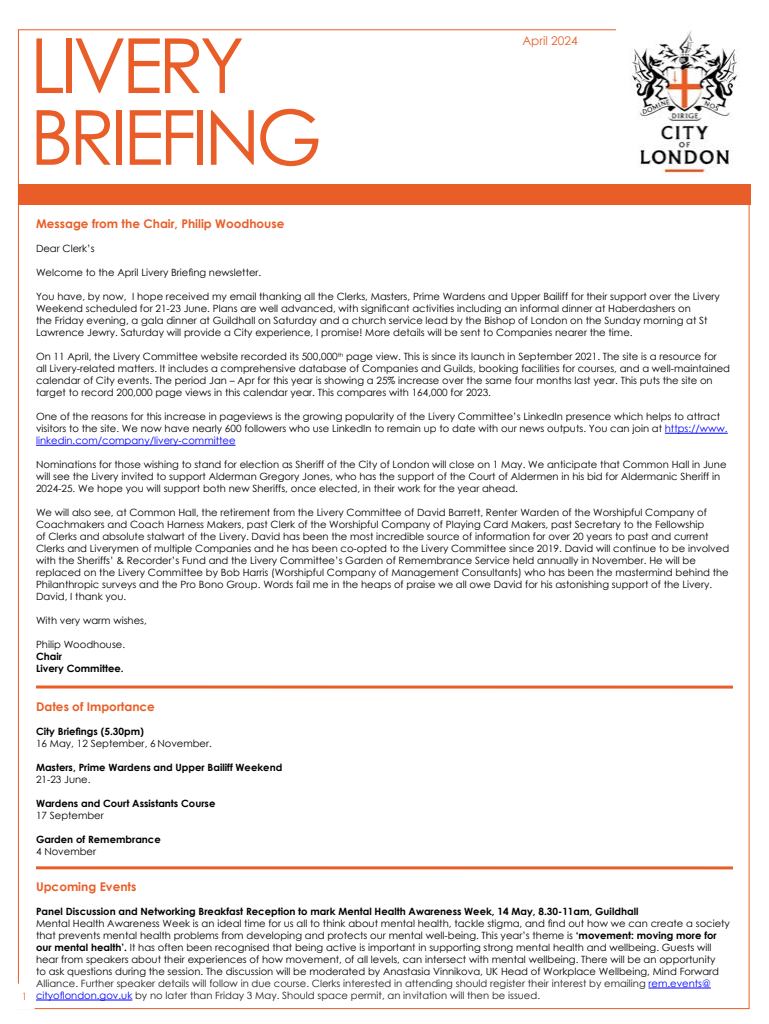
<style>
.page{position:relative;width:769px;height:1024px;background:#fff}
.page>*{position:absolute;margin:0;border:0;box-sizing:border-box;transform-origin:0 0}
.t1{font:76px/71.7px "Century Gothic";letter-spacing:-.06em;color:#e95e28}
.t2{font:700 12px "Century Gothic";color:#e95e28}
.t3{font:12px "Century Gothic";color:#e95e28}
.t4{font:10px/12px "Century Gothic";color:#000}
.t5{font:700 10px/12px "Century Gothic";color:#000}
.t6{font:10px "Century Gothic";color:#e95e28}
.s1{color:#00f}
.s2{font-weight:700}
.s3{color:#1f1f1f}
</style>
<div class="page">
<img style="left:629px;top:30px;width:110px;height:147px">
<div style="left:18px;top:184px;width:732px;height:20px;background:#e95e28"></div>
<hr style="left:664px;top:433px;width:63px;height:1px;background:#00f">
<hr style="left:36px;top:445px;width:199px;height:1px;background:#00f">
<hr style="left:648px;top:987px;width:62px;height:1px;background:#00f">
<hr style="left:36px;top:999px;width:96px;height:1px;background:#00f">
<hr style="left:36px;top:685px;width:696px;height:3px;background:#e95e28">
<hr style="left:36px;top:866px;width:696px;height:3px;background:#e95e28">
<h1 class="t1" style="left:30px;top:29px;width:294px">LIVERY<br>BRIEFING</h1>
<p class="t3" style="left:522px;top:32px;width:57px">April 2024</p>
<p class="t6" style="left:22px;top:989px;width:7px">1</p>
<p class="t2" style="left:36px;top:215px;width:250px">Message from the Chair, Philip Woodhouse</p>
<p class="t4" style="left:36px;top:242px;width:60px">Dear Clerk’s</p>
<p class="t4" style="left:36px;top:266px;width:227px">Welcome to the April Livery Briefing newsletter.</p>
<p class="t4" style="left:36px;top:290px;width:685px">You have, by now, I hope received my email thanking all the Clerks, Masters, Prime Wardens and Upper Bailiff for their support over the Livery Weekend scheduled for 21-23 June. Plans are well advanced, with significant activities including an informal dinner at Haberdashers on<br>the Friday evening, a gala dinner at Guildhall on Saturday and a church service lead by the Bishop of London on the Sunday morning at St Lawrence Jewry. Saturday will provide a City experience, I promise! More details will be sent to Companies nearer the time.</p>
<p class="t4" style="left:36px;top:350px;width:695px">On 11 April, the Livery Committee website recorded its 500,000<sup>th</sup> page view. This is since its launch in September 2021. The site is a resource for all Livery-related matters. It includes a comprehensive database of Companies and Guilds, booking facilities for courses, and a well-maintained calendar of City events. The period Jan – Apr for this year is showing a 25% increase over the same four months last year. This puts the site on target to record 200,000 page views in this calendar year. This compares with 164,000 for 2023.</p>
<p class="t4" style="left:36px;top:410px;width:692px">One of the reasons for this increase in pageviews is the growing popularity of the Livery Committee’s LinkedIn presence which helps to attract visitors to the site. We now have nearly 600 followers who use LinkedIn to remain up to date with our news outputs. You can join at <span class="s1">https://www. linkedin.com/company/livery-committee</span></p>
<p class="t4" style="left:36px;top:458px;width:691px">Nominations for those wishing to stand for election as Sheriff of the City of London will close on 1 May. We anticipate that Common Hall in June will see the Livery invited to support Alderman Gregory Jones, who has the support of the Court of Aldermen in his bid for Aldermanic Sheriff in<br>2024-25. We hope you will support both new Sheriffs, once elected, in their work for the year ahead.</p>
<p class="t4" style="left:36px;top:506px;width:694px">We will also see, at Common Hall, the retirement from the Livery Committee of David Barrett, Renter Warden of the Worshipful Company of Coachmakers and Coach Harness Makers, past Clerk of the Worshipful Company of Playing Card Makers, past Secretary to the Fellowship<br>of Clerks and absolute stalwart of the Livery. David has been the most incredible source of information for over 20 years to past and current Clerks and Liverymen of multiple Companies and he has been co-opted to the Livery Committee since 2019. David will continue to be involved with the Sheriffs’ &amp; Recorder’s Fund and the Livery Committee’s Garden of Remembrance Service held annually in November. He will be replaced on the Livery Committee by Bob Harris (Worshipful Company of Management Consultants) who has been the mastermind behind the Philanthropic surveys and the Pro Bono Group. Words fail me in the heaps of praise we all owe David for his astonishing support of the Livery.<br>David, I thank you.</p>
<p class="t4" style="left:36px;top:614px;width:112px">With very warm wishes,</p>
<p class="t4" style="left:36px;top:638px;width:91px">Philip Woodhouse.</p>
<p class="t5" style="left:36px;top:650px;width:89px">Chair<br>Livery Committee.</p>
<p class="t2" style="left:36px;top:697px;width:120px">Dates of Importance</p>
<p class="t5" style="left:36px;top:724px;width:109px">City Briefings (5.30pm)</p>
<p class="t4" style="left:36px;top:737px;width:177px">16 May, 12 September, 6 November.</p>
<p class="t5" style="left:36px;top:760px;width:247px">Masters, Prime Wardens and Upper Bailiff Weekend</p>
<p class="t4" style="left:36px;top:773px;width:56px">21-23 June.</p>
<p class="t5" style="left:36px;top:796px;width:181px">Wardens and Court Assistants Course</p>
<p class="t4" style="left:36px;top:809px;width:69px">17 September</p>
<p class="t5" style="left:36px;top:832px;width:126px">Garden of Remembrance</p>
<p class="t4" style="left:36px;top:845px;width:62px">4 November</p>
<p class="t2" style="left:36px;top:877px;width:102px">Upcoming Events</p>
<p class="t5" style="left:36px;top:904px;width:603px">Panel Discussion and Networking Breakfast Reception to mark Mental Health Awareness Week, 14 May, 8.30-11am, Guildhall</p>
<p class="t4" style="left:36px;top:917px;width:695px">Mental Health Awareness Week is an ideal time for us all to think about mental health, tackle stigma, and find out how we can create a society that prevents mental health problems from developing and protects our mental well-being. This year’s theme is <span class="s2">‘movement: moving more for our mental health’.</span> It has often been recognised that being active is important in supporting strong mental health and wellbeing. Guests will hear from speakers about their experiences of how movement, of all levels, can intersect with mental wellbeing. There will be an opportunity<br>to ask questions during the session. The discussion will be moderated by Anastasia Vinnikova, UK Head of Workplace Wellbeing, Mind Forward <span class="s3">Alliance. Further speaker details will follow in due course. Clerks interested in attending should register their interest by emailing</span> <span class="s1">rem.events@ cityoflondon.gov.uk</span> <span class="s3">by no later than Friday 3 May. Should space permit, an invitation will then be issued.</span></p>
</div>
